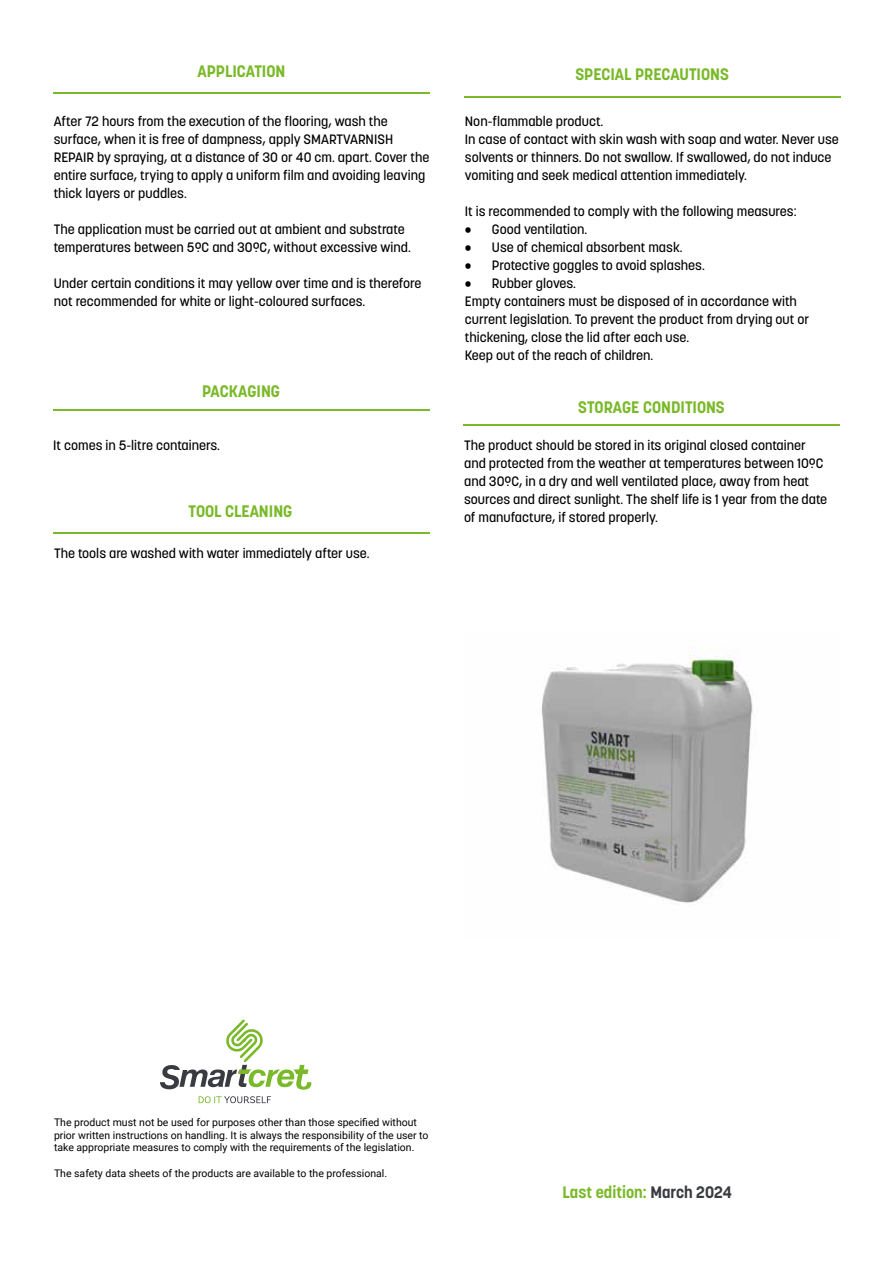
<style>
.page{position:relative;width:893px;height:1263px;background:#fff}
.page>*{position:absolute;margin:0;border:0;box-sizing:border-box;transform-origin:0 0}
.t1{font:700 16.5px "Korolev";color:#7ab929}
.t2{font:500 13.5px/18px "Korolev";color:#000}
.t3{font:10.5px/12.6px "Roboto";color:#000}
.s1{color:#393b41}
</style>
<div class="page">
<svg style="left:199px;top:1096px;width:72px;height:7px"></svg>
<svg style="left:160px;top:1019px;width:152px;height:71px"></svg>
<img style="left:541px;top:652px;width:212px;height:251px">
<hr style="left:465px;top:96px;width:376px;height:2px;background:#7ab929">
<hr style="left:53px;top:409px;width:376px;height:1px;background:#7ab929">
<hr style="left:54px;top:92px;width:376px;height:2px;background:#7ab929">
<hr style="left:54px;top:532px;width:376px;height:2px;background:#7ab929">
<hr style="left:463px;top:424px;width:376px;height:1px;background:#7ab929">
<p class="t1" style="left:198px;top:61px;width:89px">APPLICATION</p>
<p class="t2" style="left:54px;top:112px;width:377px">After 72 hours from the execution of the flooring, wash the surface, when it is free of dampness, apply SMARTVARNISH REPAIR by spraying, at a distance of 30 or 40 cm. apart. Cover the entire surface, trying to apply a uniform film and avoiding leaving thick layers or puddles.</p>
<p class="t2" style="left:54px;top:220px;width:359px">The application must be carried out at ambient and substrate temperatures between 5ºC and 30ºC, without excessive wind.</p>
<p class="t2" style="left:54px;top:274px;width:369px">Under certain conditions it may yellow over time and is therefore not recommended for white or light-coloured surfaces.</p>
<p class="t1" style="left:202px;top:380px;width:79px">PACKAGING</p>
<p class="t2" style="left:53px;top:436px;width:168px">It comes in 5-litre containers.</p>
<p class="t1" style="left:189px;top:501px;width:105px">TOOL CLEANING</p>
<p class="t2" style="left:54px;top:544px;width:317px">The tools are washed with water immediately after use.</p>
<p class="t1" style="left:575px;top:64px;width:155px">SPECIAL PRECAUTIONS</p>
<p class="t2" style="left:465px;top:112px;width:376px">Non-flammable product.<br>In case of contact with skin wash with soap and water. Never use solvents or thinners. Do not swallow. If swallowed, do not induce vomiting and seek medical attention immediately.</p>
<p class="t2" style="left:465px;top:202px;width:333px">It is recommended to comply with the following measures:</p>
<p class="t2" style="left:465px;top:220px;width:124px">• Good ventilation.</p>
<p class="t2" style="left:465px;top:238px;width:219px">• Use of chemical absorbent mask.</p>
<p class="t2" style="left:465px;top:256px;width:241px">• Protective goggles to avoid splashes.</p>
<p class="t2" style="left:465px;top:274px;width:346px">• Rubber gloves.<br>Empty containers must be disposed of in accordance with current legislation. To prevent the product from drying out or thickening, close the lid after each use.<br>Keep out of the reach of children.</p>
<p class="t1" style="left:578px;top:397px;width:148px">STORAGE CONDITIONS</p>
<p class="t2" style="left:464px;top:436px;width:365px">The product should be stored in its original closed container and protected from the weather at temperatures between 10ºC and 30ºC, in a dry and well ventilated place, away from heat sources and direct sunlight. The shelf life is 1 year from the date of manufacture, if stored properly.</p>
<p class="t3" style="left:54px;top:1116px;width:376px">The product must not be used for purposes other than those specified without prior written instructions on handling. It is always the responsibility of the user to take appropriate measures to comply with the requirements of the legislation.</p>
<p class="t3" style="left:54px;top:1166px;width:335px">The safety data sheets of the products are available to the professional.</p>
<p class="t1" style="left:563px;top:1181px;width:171px">Last edition: <span class="s1">March 2024</span></p>
</div>
